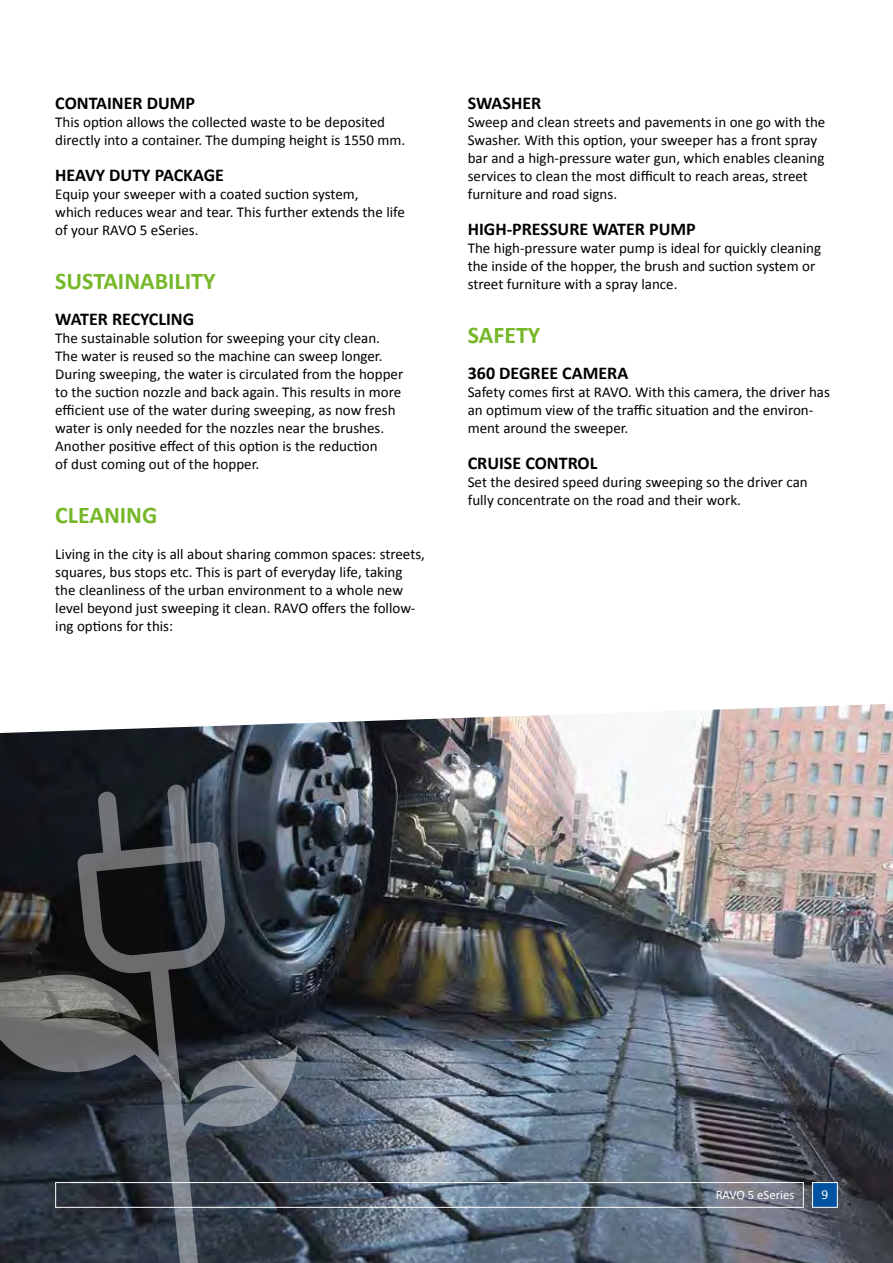
<style>
.page{position:relative;width:893px;height:1263px;background:#fff}
.page>*{position:absolute;margin:0;border:0;box-sizing:border-box;transform-origin:0 0}
.t1{font:700 24px "Calibri";color:#76b82a}
.t2{font:700 18px "Calibri";color:#000}
.t3{font:15px/18px "Calibri";color:#000}
.t4{font:13.5px "Calibri";color:#fff}
.t5{font:12.75px "Calibri";color:#fff}
</style>
<div class="page">
<hr style="left:0;top:0;width:1px;height:181px;background:#000">
<img style="left:0;top:704px;width:893px;height:559px">
<svg style="left:0;top:784px;width:298px;height:479px"></svg>
<div style="left:55px;top:1182px;width:749px;height:26px;border:1px solid #fff"></div>
<div style="left:813px;top:1182px;width:24px;height:25px;background:#0053a1"></div>
<div style="left:812px;top:1182px;width:26px;height:26px;border:1px solid #fff"></div>
<p class="t2" style="left:55px;top:92px;width:141px">CONTAINER DUMP</p>
<p class="t3" style="left:55px;top:113px;width:352px">This option allows the collected waste to be deposited directly into a container. The dumping height is 1550 mm.</p>
<p class="t2" style="left:55px;top:164px;width:170px">HEAVY DUTY PACKAGE</p>
<p class="t3" style="left:55px;top:185px;width:351px">Equip your sweeper with a coated suction system,<br>which reduces wear and tear. This further extends the life of your RAVO 5 eSeries.</p>
<h1 class="t1" style="left:55px;top:266px;width:162px">SUSTAINABILITY</h1>
<p class="t2" style="left:55px;top:308px;width:140px">WATER RECYCLING</p>
<p class="t3" style="left:55px;top:329px;width:349px">The sustainable solution for sweeping your city clean.<br>The water is reused so the machine can sweep longer.<br>During sweeping, the water is circulated from the hopper to the suction nozzle and back again. This results in more efficient use of the water during sweeping, as now fresh water is only needed for the nozzles near the brushes.<br>Another positive effect of this option is the reduction<br>of dust coming out of the hopper.</p>
<h1 class="t1" style="left:55px;top:500px;width:104px">CLEANING</h1>
<p class="t3" style="left:55px;top:545px;width:371px">Living in the city is all about sharing common spaces: streets, squares, bus stops etc. This is part of everyday life, taking the cleanliness of the urban environment to a whole new level beyond just sweeping it clean. RAVO offers the follow&shy;ing options for this:</p>
<p class="t2" style="left:468px;top:92px;width:75px">SWASHER</p>
<p class="t3" style="left:468px;top:113px;width:359px">Sweep and clean streets and pavements in one go with the Swasher. With this option, your sweeper has a front spray bar and a high-pressure water gun, which enables cleaning services to clean the most difficult to reach areas, street furniture and road signs.</p>
<p class="t2" style="left:468px;top:218px;width:230px">HIGH-PRESSURE WATER PUMP</p>
<p class="t3" style="left:468px;top:239px;width:355px">The high-pressure water pump is ideal for quickly cleaning the inside of the hopper, the brush and suction system or street furniture with a spray lance.</p>
<h1 class="t1" style="left:468px;top:320px;width:74px">SAFETY</h1>
<p class="t2" style="left:468px;top:362px;width:162px">360 DEGREE CAMERA</p>
<p class="t3" style="left:468px;top:383px;width:364px">Safety comes first at RAVO. With this camera, the driver has an optimum view of the traffic situation and the environ&shy;ment around the sweeper.</p>
<p class="t2" style="left:468px;top:452px;width:131px">CRUISE CONTROL</p>
<p class="t3" style="left:468px;top:473px;width:342px">Set the desired speed during sweeping so the driver can fully concentrate on the road and their work.</p>
<p class="t5" style="left:716px;top:1187px;width:80px">RAVO 5 eSeries</p>
<p class="t4" style="left:821px;top:1186px;width:8px">9</p>
</div>
